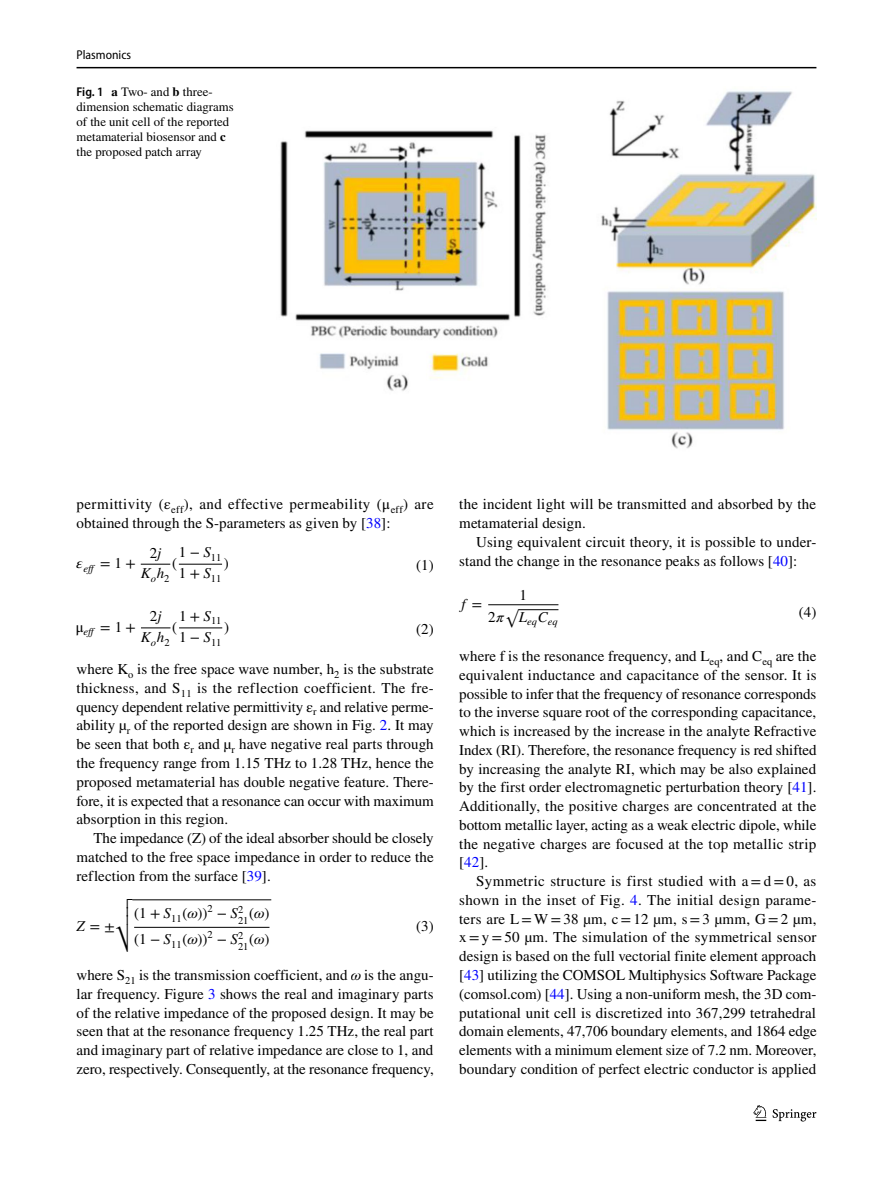
<style>
.page{position:relative;width:893px;height:1187px;background:#fff}
.page>*{position:absolute;margin:0;border:0;box-sizing:border-box;transform-origin:0 0}
.t1{font:15px/18.8px "STIX";letter-spacing:.005em;color:#000;text-align:justify}
.t2{font:15px "STIX Math Regular 2";color:#000}
.t3{font:15px "STIX Math Regular 5";color:#000}
.t4{font:15px "STIX General Italic 3";color:#000}
.t5{font:15px "STIX General Italic 4";color:#000}
.t6{font:15px "STIX Math Extensions";color:#000}
.t7{font:15px "STIX General Regular 2";color:#000}
.t8{font:15px "STIX General Regular 3";color:#000}
.t9{font:15px "STIX Math Regular 4";color:#000}
.t10{font:15px "STIX General Regular 4";color:#000}
.t11{font:15px "STIX General Italic 2";color:#000}
.t12{font:15px "STIX Math Extensions Regular 2";color:#000}
.t13{font:12.75px/15px "STIX";color:#000}
.t14{font:semi-condensed 12.75px "Myriad Pro";color:#000}
.t15{font:10.5px/21.5px "STIX General Regular 3";color:#000}
.t16{font:10.5px/21.5px "STIX General Regular 4";color:#000}
.t17{font:10.5px "STIX General";color:#000}
.t18{font:10.5px "STIX General Italic 3";color:#000}
.t19{font:10.5px "STIX General Italic 2";color:#000}
.s1{font-family:"Myriad Pro";font-weight:600;font-stretch:semi-condensed}
.s2{font-weight:700}
.s3{color:#00f}
.s4{font-family:"STIX General Italic 3"}
.s5{font-family:"STIX General Italic 4"}
.s6{font-family:"STIX General Regular 4"}
.s7{font-family:"STIX Math Extensions"}
.s8{font-family:"STIX General"}
.s9{font-family:"STIX General";font-style:italic}
.s10{font-family:"STIX Math";font-style:italic}
.s11{font-family:"STIX Math Italic 3"}
.s12{font-family:"STIX Math Regular 3"}
.s13{font-family:"STIX Math Italic 2"}
</style>
<div class="page">
<hr style="left:77px;top:67px;width:739px;height:1px;background:#000">
<svg style="left:753px;top:1105px;width:13px;height:15px"></svg>
<svg style="left:773px;top:1109px;width:43px;height:12px"></svg>
<svg style="left:141px;top:563px;width:29px;height:1px"></svg>
<hr style="left:179px;top:563px;width:43px;height:1px;background:#000">
<svg style="left:141px;top:627px;width:29px;height:1px"></svg>
<hr style="left:179px;top:627px;width:43px;height:1px;background:#000">
<hr style="left:132px;top:899px;width:139px;height:1px;background:#000">
<hr style="left:134px;top:926px;width:135px;height:1px;background:#000">
<hr style="left:488px;top:604px;width:70px;height:1px;background:#000">
<hr style="left:519px;top:609px;width:39px;height:1px;background:#000">
<img style="left:280px;top:91px;width:536px;height:358px">
<p class="t14" style="left:77px;top:48px;width:56px">Plasmonics</p>
<p class="t13" style="left:77px;top:85px;width:159px"><span class="s1">Fig. 1</span> <span class="s2">a</span> Two- and <span class="s2">b</span> three&shy;dimension schematic diagrams of the unit cell of the reported metamaterial biosensor and <span class="s2">c </span>the proposed patch array</p>
<p class="t1" style="left:77px;top:496px;width:359px">permittivity (ε<sub>eff</sub>), and effective permeability (μ<sub>eff</sub>) are obtained through the S-parameters as given by [<span class="s3">38</span>]:</p>
<p class="t9" style="left:172px;top:557px;width:6px">(</p>
<p class="t15" style="left:179px;top:547px;width:44px"><sup>1</sup> <sup>−</sup> <sup>S</sup>11<br><sup>1</sup> <sup>+</sup> <sup>S</sup>11</p>
<p class="t9" style="left:224px;top:557px;width:6px">)</p>
<p class="t8" style="left:150px;top:547px;width:13px">2<span class="s4">j</span></p>
<p class="t4" style="left:141px;top:568px;width:30px">K<sub>o</sub>h<sub>2</sub></p>
<p class="t18" style="left:76px;top:564px;width:61px"><sup>𝜀</sup>eff<sup>=</sup><sup>1</sup><sup>+</sup></p>
<p class="t1" style="left:416px;top:556px;width:19px">(1)</p>
<p class="t3" style="left:172px;top:621px;width:6px">(</p>
<p class="t16" style="left:179px;top:611px;width:44px"><sup>1</sup> <sup>+</sup> <sup>S</sup>11<br><sup>1</sup> <sup>−</sup> <sup>S</sup>11</p>
<p class="t3" style="left:224px;top:621px;width:6px">)</p>
<p class="t10" style="left:150px;top:611px;width:13px">2<span class="s5">j</span></p>
<p class="t5" style="left:141px;top:632px;width:30px">K<sub>o</sub>h<sub>2</sub></p>
<p class="t3" style="left:76px;top:621px;width:62px">μ<sub>eff</sub>=<span class="s6">1</span>+</p>
<p class="t1" style="left:416px;top:620px;width:19px">(2)</p>
<p class="t1" style="left:77px;top:660px;width:359px">where K<sub>o</sub> is the free space wave number, h<sub>2</sub> is the substrate thickness, and S<sub>11</sub> is the reflection coefficient. The fre&shy;quency dependent relative permittivity ε<sub>r</sub> and relative perme&shy;ability µ<sub>r</sub> of the reported design are shown in Fig. <span class="s3">2</span>. It may be seen that both ε<sub>r</sub> and µ<sub>r</sub> have negative real parts through the frequency range from 1.15 THz to 1.28 THz, hence the proposed metamaterial has double negative feature. There&shy;fore, it is expected that a resonance can occur with maximum absorption in this region.</p>
<p class="t1" style="left:77px;top:829px;width:359px;text-indent:17px">The impedance (Z) of the ideal absorber should be closely matched to the free space impedance in order to reduce the reflection from the surface [<span class="s3">39</span>].</p>
<p class="t6" style="left:115px;top:886px;width:19px">√</p>
<p class="t6" style="left:115px;top:894px;width:19px">√</p>
<p class="t6" style="left:115px;top:902px;width:19px">√</p>
<p class="t2" style="left:115px;top:907px;width:130px"><span class="s7">√</span>(<span class="s8">1</span> + <span class="s9">S</span><sub>11</sub>(<span class="s10">𝜔</span>))<sup>2</sup> − <span class="s9">S</span><sup>2</sup></p>
<p class="t17" style="left:238px;top:916px;width:33px">21<sup>(</sup><sup>𝜔</sup><sup>)</sup></p>
<p class="t2" style="left:134px;top:933px;width:111px">(<span class="s8">1</span> − <span class="s9">S</span><sub>11</sub>(<span class="s10">𝜔</span>))<sup>2</sup> − <span class="s9">S</span><sup>2</sup></p>
<p class="t2" style="left:77px;top:920px;width:39px"><span class="s9">Z</span>=±</p>
<p class="t1" style="left:416px;top:917px;width:19px">(3)</p>
<p class="t17" style="left:238px;top:942px;width:33px">21<sup>(</sup><sup>𝜔</sup><sup>)</sup></p>
<p class="t1" style="left:77px;top:966px;width:359px">where S<sub>21</sub> is the transmission coefficient, and <span class="s11">𝜔</span> is the angu&shy;lar frequency. Figure <span class="s3">3</span> shows the real and imaginary parts of the relative impedance of the proposed design. It may be seen that at the resonance frequency 1.25 THz, the real part and imaginary part of relative impedance are close to 1, and zero, respectively. Consequently, at the resonance frequency,</p>
<p class="t1" style="left:459px;top:496px;width:359px">the incident light will be transmitted and absorbed by the metamaterial design.</p>
<p class="t1" style="left:459px;top:533px;width:359px;text-indent:17px">Using equivalent circuit theory, it is possible to under&shy;stand the change in the resonance peaks as follows [<span class="s3">40</span>]:</p>
<p class="t7" style="left:520px;top:589px;width:9px">1</p>
<p class="t11" style="left:461px;top:598px;width:22px">f <span class="s12">=</span></p>
<p class="t7" style="left:488px;top:611px;width:17px">2<span class="s13">𝜋</span></p>
<p class="t12" style="left:505px;top:596px;width:15px">√</p>
<p class="t19" style="left:519px;top:618px;width:40px"><sup>L</sup>eq<sup>C</sup>eq</p>
<p class="t1" style="left:799px;top:604px;width:19px">(4)</p>
<p class="t1" style="left:459px;top:647px;width:359px">where f is the resonance frequency, and L<sub>eq</sub>, and C<sub>eq</sub> are the equivalent inductance and capacitance of the sensor. It is possible to infer that the frequency of resonance corresponds to the inverse square root of the corresponding capacitance, which is increased by the increase in the analyte Refractive Index (RI). Therefore, the resonance frequency is red shifted by increasing the analyte RI, which may be also explained by the first order electromagnetic perturbation theory [<span class="s3">41</span>].<br>Additionally, the positive charges are concentrated at the bottom metallic layer, acting as a weak electric dipole, while the negative charges are focused at the top metallic strip [<span class="s3">42</span>].</p>
<p class="t1" style="left:459px;top:872px;width:359px;text-indent:17px">Symmetric structure is first studied with a=d=0, as shown in the inset of Fig. <span class="s3">4</span>. The initial design parame&shy;ters are L=W=38 µm, c=12 µm, s=3 µmm, G =2 µm, x=y=50 µm. The simulation of the symmetrical sensor design is based on the full vectorial finite element approach [<span class="s3">43</span>] utilizing the COMSOL Multiphysics Software Package (comsol.com) [<span class="s3">44</span>]. Using a non-uniform mesh, the 3D com&shy;putational unit cell is discretized into 367,299 tetrahedral domain elements, 47,706 boundary elements, and 1864 edge elements with a minimum element size of 7.2 nm. Moreover, boundary condition of perfect electric conductor is applied</p>
</div>
